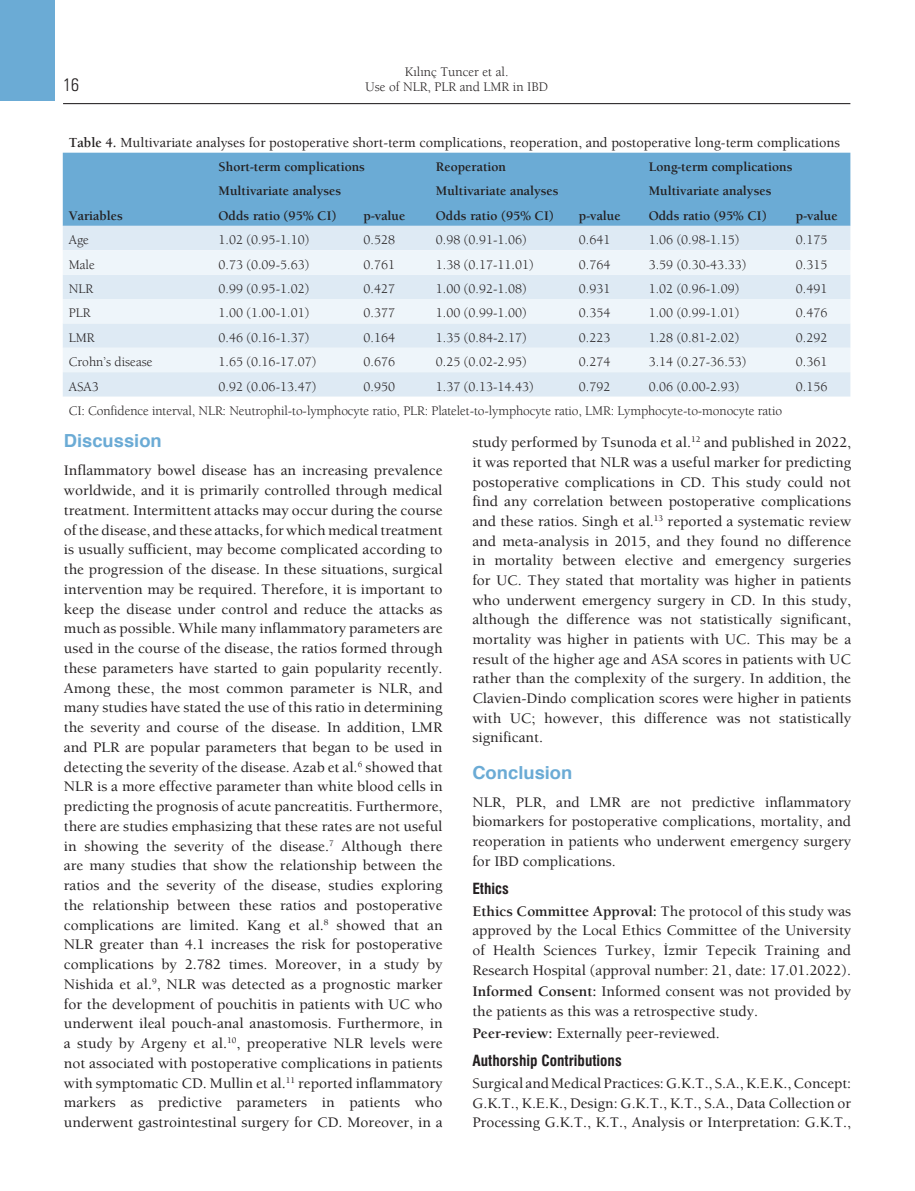
<style>
.page{position:relative;width:915px;height:1191px;background:#fff}
.page>*{position:absolute;margin:0;border:0;box-sizing:border-box;transform-origin:0 0}
.ANA_BASLIK{font:700 18px "Helvetica";color:#6babd5}
.t1{font:18px "Univers Cond Light Tr";color:#231f20}
.YAZI{font:500 15px/19.8px "Berkeley";color:#231f20;text-align:justify}
.ARA_BASLIK{font:15px "Swiss Condensed Bold Tr";color:#231f20}
.TABLO-BASI{font:500 14.25px "Berkeley";color:#231f20}
.TABLO-YAZI{font:13.5px "Berkeley";color:#231f20}
.TABLO-ARA{font:700 13.5px "Berkeley";color:#231f20}
.TABLO-ALTI{font:13.5px/15px "Berkeley";letter-spacing:-.01em;color:#231f20;text-align:center}
.s1{font-weight:700}
</style>
<div class="page">
<hr style="left:63px;top:103px;width:787px;height:1px;background:#231f20">
<div style="left:0;top:0;width:55px;height:101px;background:#6babd5"></div>
<div style="left:63px;top:153px;width:787px;height:73px;background:#6babd5"></div>
<div style="left:63px;top:226px;width:787px;height:170px;background:#deeaf4"></div>
<svg style="left:63px;top:250px;width:787px;height:122px;background:#e7f0f7"></svg>
<p class="t1" style="left:63px;top:74px;width:17px">16</p>
<p class="TABLO-ALTI" style="left:365px;top:64px;width:184px">Kılınç Tuncer et al.<br>Use of NLR, PLR and LMR in IBD</p>
<p class="TABLO-BASI" style="left:69px;top:134px;width:772px"><span class="s1">Table 4.</span> Multivariate analyses for postoperative short-term complications, reoperation, and postoperative long-term complications</p>
<p class="TABLO-ARA" style="left:218px;top:159px;width:148px">Short-term complications</p>
<p class="TABLO-ARA" style="left:436px;top:159px;width:72px">Reoperation</p>
<p class="TABLO-ARA" style="left:648px;top:159px;width:145px">Long-term complications</p>
<p class="TABLO-ARA" style="left:218px;top:183px;width:124px">Multivariate analyses</p>
<p class="TABLO-ARA" style="left:436px;top:183px;width:124px">Multivariate analyses</p>
<p class="TABLO-ARA" style="left:648px;top:183px;width:124px">Multivariate analyses</p>
<p class="TABLO-ARA" style="left:69px;top:207px;width:55px">Variables</p>
<p class="TABLO-ARA" style="left:218px;top:207px;width:119px">Odds ratio (95% CI)</p>
<p class="TABLO-ARA" style="left:363px;top:207px;width:43px">p-value</p>
<p class="TABLO-ARA" style="left:436px;top:207px;width:119px">Odds ratio (95% CI)</p>
<p class="TABLO-ARA" style="left:578px;top:207px;width:43px">p-value</p>
<p class="TABLO-ARA" style="left:648px;top:207px;width:119px">Odds ratio (95% CI)</p>
<p class="TABLO-ARA" style="left:795px;top:207px;width:43px">p-value</p>
<p class="TABLO-YAZI" style="left:69px;top:232px;width:22px">Age</p>
<p class="TABLO-YAZI" style="left:218px;top:232px;width:92px">1.02 (0.95-1.10)</p>
<p class="TABLO-YAZI" style="left:363px;top:232px;width:33px">0.528</p>
<p class="TABLO-YAZI" style="left:436px;top:232px;width:92px">0.98 (0.91-1.06)</p>
<p class="TABLO-YAZI" style="left:578px;top:232px;width:33px">0.641</p>
<p class="TABLO-YAZI" style="left:648px;top:232px;width:92px">1.06 (0.98-1.15)</p>
<p class="TABLO-YAZI" style="left:795px;top:232px;width:33px">0.175</p>
<p class="TABLO-YAZI" style="left:69px;top:256px;width:28px">Male</p>
<p class="TABLO-YAZI" style="left:218px;top:256px;width:92px">0.73 (0.09-5.63)</p>
<p class="TABLO-YAZI" style="left:363px;top:256px;width:33px">0.761</p>
<p class="TABLO-YAZI" style="left:436px;top:256px;width:99px">1.38 (0.17-11.01)</p>
<p class="TABLO-YAZI" style="left:578px;top:256px;width:33px">0.764</p>
<p class="TABLO-YAZI" style="left:648px;top:256px;width:99px">3.59 (0.30-43.33)</p>
<p class="TABLO-YAZI" style="left:795px;top:256px;width:33px">0.315</p>
<p class="TABLO-YAZI" style="left:69px;top:281px;width:26px">NLR</p>
<p class="TABLO-YAZI" style="left:218px;top:281px;width:92px">0.99 (0.95-1.02)</p>
<p class="TABLO-YAZI" style="left:363px;top:281px;width:33px">0.427</p>
<p class="TABLO-YAZI" style="left:436px;top:281px;width:92px">1.00 (0.92-1.08)</p>
<p class="TABLO-YAZI" style="left:578px;top:281px;width:33px">0.931</p>
<p class="TABLO-YAZI" style="left:648px;top:281px;width:92px">1.02 (0.96-1.09)</p>
<p class="TABLO-YAZI" style="left:795px;top:281px;width:33px">0.491</p>
<p class="TABLO-YAZI" style="left:69px;top:305px;width:23px">PLR</p>
<p class="TABLO-YAZI" style="left:218px;top:305px;width:92px">1.00 (1.00-1.01)</p>
<p class="TABLO-YAZI" style="left:363px;top:305px;width:33px">0.377</p>
<p class="TABLO-YAZI" style="left:436px;top:305px;width:92px">1.00 (0.99-1.00)</p>
<p class="TABLO-YAZI" style="left:578px;top:305px;width:33px">0.354</p>
<p class="TABLO-YAZI" style="left:648px;top:305px;width:92px">1.00 (0.99-1.01)</p>
<p class="TABLO-YAZI" style="left:795px;top:305px;width:33px">0.476</p>
<p class="TABLO-YAZI" style="left:69px;top:329px;width:27px">LMR</p>
<p class="TABLO-YAZI" style="left:218px;top:329px;width:92px">0.46 (0.16-1.37)</p>
<p class="TABLO-YAZI" style="left:363px;top:329px;width:33px">0.164</p>
<p class="TABLO-YAZI" style="left:436px;top:329px;width:92px">1.35 (0.84-2.17)</p>
<p class="TABLO-YAZI" style="left:578px;top:329px;width:33px">0.223</p>
<p class="TABLO-YAZI" style="left:648px;top:329px;width:92px">1.28 (0.81-2.02)</p>
<p class="TABLO-YAZI" style="left:795px;top:329px;width:33px">0.292</p>
<p class="TABLO-YAZI" style="left:69px;top:354px;width:85px">Crohn’s disease</p>
<p class="TABLO-YAZI" style="left:218px;top:354px;width:99px">1.65 (0.16-17.07)</p>
<p class="TABLO-YAZI" style="left:363px;top:354px;width:33px">0.676</p>
<p class="TABLO-YAZI" style="left:436px;top:354px;width:92px">0.25 (0.02-2.95)</p>
<p class="TABLO-YAZI" style="left:578px;top:354px;width:33px">0.274</p>
<p class="TABLO-YAZI" style="left:648px;top:354px;width:99px">3.14 (0.27-36.53)</p>
<p class="TABLO-YAZI" style="left:795px;top:354px;width:33px">0.361</p>
<p class="TABLO-YAZI" style="left:69px;top:378px;width:31px">ASA3</p>
<p class="TABLO-YAZI" style="left:218px;top:378px;width:99px">0.92 (0.06-13.47)</p>
<p class="TABLO-YAZI" style="left:363px;top:378px;width:33px">0.950</p>
<p class="TABLO-YAZI" style="left:436px;top:378px;width:99px">1.37 (0.13-14.43)</p>
<p class="TABLO-YAZI" style="left:578px;top:378px;width:33px">0.792</p>
<p class="TABLO-YAZI" style="left:648px;top:378px;width:92px">0.06 (0.00-2.93)</p>
<p class="TABLO-YAZI" style="left:795px;top:378px;width:33px">0.156</p>
<p class="TABLO-ALTI" style="left:69px;top:403px;width:714px">CI: Confidence interval, NLR: Neutrophil-to-lymphocyte ratio, PLR: Platelet-to-lymphocyte ratio, LMR: Lymphocyte-to-monocyte ratio</p>
<p class="ANA_BASLIK" style="left:64px;top:426px;width:99px">Discussion</p>
<p class="YAZI" style="left:64px;top:460px;width:380px">Inflammatory bowel disease has an increasing prevalence worldwide, and it is primarily controlled through medical treatment. Intermittent attacks may occur during the course of the disease, and these attacks, for which medical treatment is usually sufficient, may become complicated according to the progression of the disease. In these situations, surgical intervention may be required. Therefore, it is important to keep the disease under control and reduce the attacks as much as possible. While many inflammatory parameters are used in the course of the disease, the ratios formed through these parameters have started to gain popularity recently.<br>Among these, the most common parameter is NLR, and many studies have stated the use of this ratio in determining the severity and course of the disease. In addition, LMR and PLR are popular parameters that began to be used in detecting the severity of the disease. Azab et al.<sup>6</sup> showed that NLR is a more effective parameter than white blood cells in predicting the prognosis of acute pancreatitis. Furthermore, there are studies emphasizing that these rates are not useful in showing the severity of the disease.<sup>7</sup> Although there are many studies that show the relationship between the ratios and the severity of the disease, studies exploring the relationship between these ratios and postoperative complications are limited. Kang et al.<sup>8</sup> showed that an NLR greater than 4.1 increases the risk for postoperative complications by 2.782 times. Moreover, in a study by Nishida et al.<sup>9</sup>, NLR was detected as a prognostic marker for the development of pouchitis in patients with UC who underwent ileal pouch-anal anastomosis. Furthermore, in a study by Argeny et al.<sup>10</sup>, preoperative NLR levels were not associated with postoperative complications in patients with symptomatic CD. Mullin et al.<sup>11</sup> reported inflammatory markers as predictive parameters in patients who underwent gastrointestinal surgery for CD. Moreover, in a</p>
<p class="YAZI" style="left:472px;top:433px;width:380px">study performed by Tsunoda et al.<sup>12</sup> and published in 2022, it was reported that NLR was a useful marker for predicting postoperative complications in CD. This study could not find any correlation between postoperative complications and these ratios. Singh et al.<sup>13</sup> reported a systematic review and meta-analysis in 2015, and they found no difference in mortality between elective and emergency surgeries for UC. They stated that mortality was higher in patients who underwent emergency surgery in CD. In this study, although the difference was not statistically significant, mortality was higher in patients with UC. This may be a result of the higher age and ASA scores in patients with UC rather than the complexity of the surgery. In addition, the Clavien-Dindo complication scores were higher in patients with UC; however, this difference was not statistically significant.</p>
<p class="ANA_BASLIK" style="left:472px;top:757px;width:101px">Conclusion</p>
<p class="YAZI" style="left:472px;top:792px;width:380px">NLR, PLR, and LMR are not predictive inflammatory biomarkers for postoperative complications, mortality, and reoperation in patients who underwent emergency surgery for IBD complications.</p>
<p class="ARA_BASLIK" style="left:472px;top:879px;width:38px">Ethics</p>
<p class="YAZI" style="left:472px;top:901px;width:380px"><span class="s1">Ethics Committee Approval:</span> The protocol of this study was approved by the Local Ethics Committee of the University of Health Sciences Turkey, İzmir Tepecik Training and Research Hospital (approval number: 21, date: 17.01.2022).</p>
<p class="YAZI" style="left:472px;top:981px;width:380px"><span class="s1">Informed Consent:</span> Informed consent was not provided by the patients as this was a retrospective study.</p>
<p class="YAZI" style="left:472px;top:1023px;width:249px"><span class="s1">Peer-review:</span> Externally peer-reviewed.</p>
<p class="ARA_BASLIK" style="left:472px;top:1051px;width:151px">Authorship Contributions</p>
<p class="YAZI" style="left:472px;top:1073px;width:380px">Surgical and Medical Practices: G.K.T., S.A., K.E.K., Concept:<br>G.K.T., K.E.K., Design: G.K.T., K.T., S.A., Data Collection or Processing G.K.T., K.T., Analysis or Interpretation: G.K.T.,</p>
</div>
